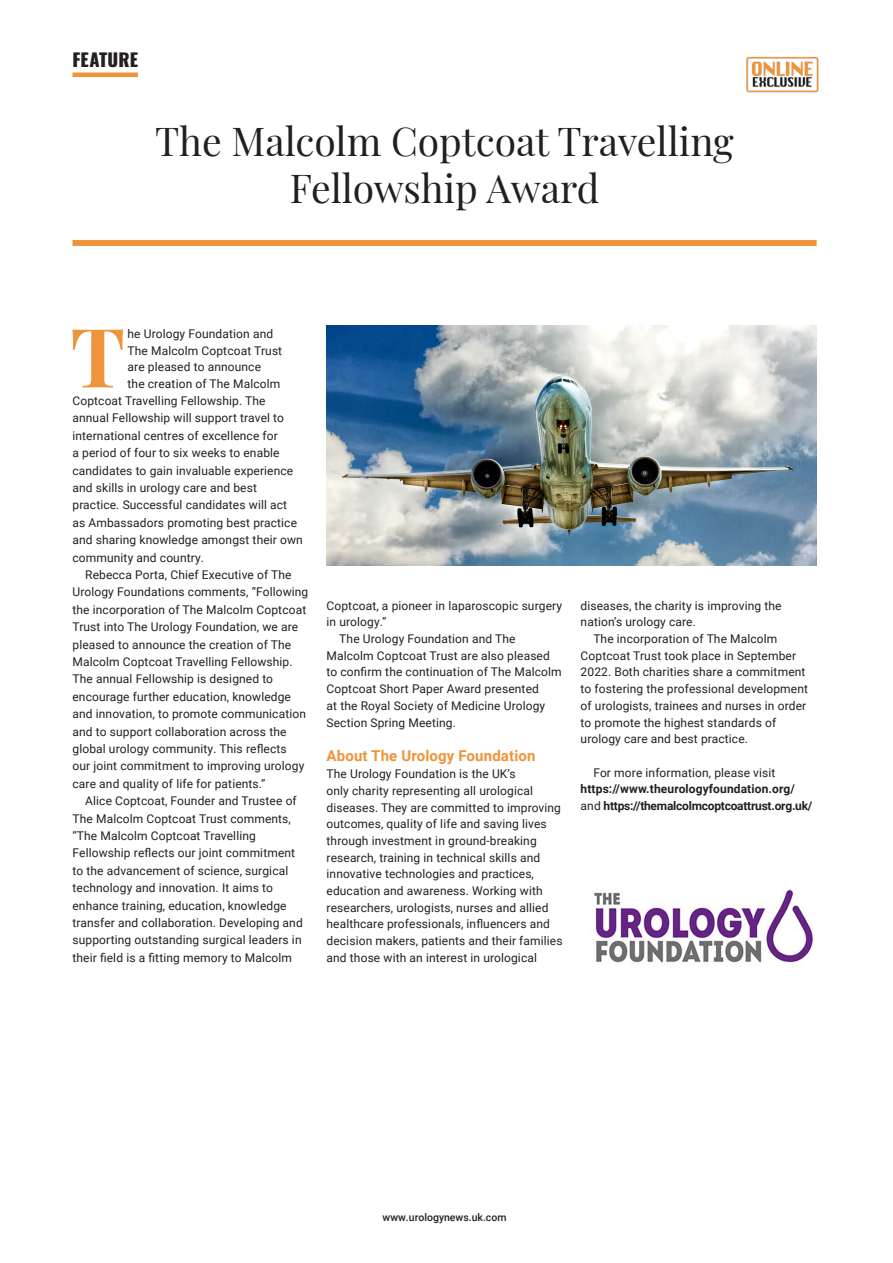
<style>
.page{position:relative;width:893px;height:1263px;background:#fff}
.page>*{position:absolute;margin:0;border:0;box-sizing:border-box;transform-origin:0 0}
.body_drop_cap{font:700 81.75px "Playfair Display";color:#ef943a}
.Headline_title{font:39px/46.5px "Playfair Display";color:#231f20;text-align:center}
.HEADING_Feature{font:800 18px "Oswald";letter-spacing:.005em;color:#231f20}
.Subhead_Features{font:700 15px "Roboto";letter-spacing:.01em;color:#ef943a}
.Body_Indent{font:12px/16.6px "Roboto";letter-spacing:.01em;color:#231f20}
.body_drop_cap-2{font:12px "Roboto";letter-spacing:.01em;color:#231f20}
.Body_Indent-2{font:700 12px/16.6px "Roboto";letter-spacing:-.02em;color:#231f20}
.t1{font:500 10.5px "Roboto";color:#231f20}
.s1{font-weight:400}
</style>
<div class="page">
<div style="left:72px;top:72px;width:66px;height:5px;background:#ef943a"></div>
<div style="left:72px;top:240px;width:745px;height:6px;background:#ef943a"></div>
<img style="left:746px;top:56px;width:73px;height:37px">
<img style="left:327px;top:325px;width:490px;height:241px">
<img style="left:594px;top:889px;width:219px;height:74px">
<p class="HEADING_Feature" style="left:72px;top:50px;width:67px">FEATURE</p>
<p class="Headline_title" style="left:155px;top:115px;width:580px">The Malcolm Coptcoat Travelling<br>Fellowship Award</p>
<p class="body_drop_cap" style="left:70px;top:292px;width:56px">T</p>
<p class="body_drop_cap-2" style="left:128px;top:325px;width:147px">he Urology Foundation and</p>
<p class="body_drop_cap-2" style="left:128px;top:342px;width:156px">The Malcolm Coptcoat Trust</p>
<p class="body_drop_cap-2" style="left:128px;top:358px;width:135px">are pleased to announce</p>
<p class="body_drop_cap-2" style="left:128px;top:375px;width:154px">the creation of The Malcolm</p>
<p class="body_drop_cap-2" style="left:72px;top:392px;width:195px">Coptcoat Travelling Fellowship. The</p>
<p class="body_drop_cap-2" style="left:72px;top:410px;width:213px">annual Fellowship will support travel to</p>
<p class="body_drop_cap-2" style="left:72px;top:427px;width:207px">international centres of excellence for</p>
<p class="body_drop_cap-2" style="left:72px;top:444px;width:209px">a period of four to six weeks to enable</p>
<p class="body_drop_cap-2" style="left:72px;top:462px;width:222px">candidates to gain invaluable experience</p>
<p class="body_drop_cap-2" style="left:72px;top:479px;width:186px">and skills in urology care and best</p>
<p class="body_drop_cap-2" style="left:72px;top:497px;width:216px">practice. Successful candidates will act</p>
<p class="body_drop_cap-2" style="left:72px;top:514px;width:226px">as Ambassadors promoting best practice</p>
<p class="body_drop_cap-2" style="left:72px;top:531px;width:232px">and sharing knowledge amongst their own</p>
<p class="body_drop_cap-2" style="left:72px;top:549px;width:133px">community and country.</p>
<p class="Body_Indent" style="left:72px;top:565px;width:237px;line-height:17.4px;text-indent:13px">Rebecca Porta, Chief Executive of The Urology Foundations comments, “Following the incorporation of The Malcolm Coptcoat Trust into The Urology Foundation, we are pleased to announce the creation of The Malcolm Coptcoat Travelling Fellowship.<br>The annual Fellowship is designed to encourage further education, knowledge and innovation, to promote communication and to support collaboration across the global urology community. This reflects<br>our joint commitment to improving urology care and quality of life for patients.”</p>
<p class="Body_Indent" style="left:72px;top:792px;width:232px;line-height:17.4px;text-indent:13px">Alice Coptcoat, Founder and Trustee of The Malcolm Coptcoat Trust comments, “The Malcolm Coptcoat Travelling Fellowship reflects our joint commitment to the advancement of science, surgical technology and innovation. It aims to enhance training, education, knowledge transfer and collaboration. Developing and supporting outstanding surgical leaders in their field is a fitting memory to Malcolm</p>
<p class="Body_Indent" style="left:327px;top:597px;width:237px">Coptcoat, a pioneer in laparoscopic surgery in urology.”</p>
<p class="Body_Indent" style="left:327px;top:630px;width:237px;text-indent:13px">The Urology Foundation and The Malcolm Coptcoat Trust are also pleased to confirm the continuation of The Malcolm Coptcoat Short Paper Award presented<br>at the Royal Society of Medicine Urology Section Spring Meeting.</p>
<p class="Subhead_Features" style="left:327px;top:745px;width:210px">About The Urology Foundation</p>
<p class="Body_Indent" style="left:327px;top:765px;width:238px">The Urology Foundation is the UK’s<br>only charity representing all urological diseases. They are committed to improving outcomes, quality of life and saving lives through investment in ground-breaking research, training in technical skills and innovative technologies and practices, education and awareness. Working with researchers, urologists, nurses and allied healthcare professionals, influencers and decision makers, patients and their families and those with an interest in urological</p>
<p class="Body_Indent" style="left:581px;top:597px;width:202px">diseases, the charity is improving the nation’s urology care.</p>
<p class="Body_Indent" style="left:581px;top:630px;width:229px;text-indent:13px">The incorporation of The Malcolm Coptcoat Trust took place in September 2022. Both charities share a commitment to fostering the professional development of urologists, trainees and nurses in order to promote the highest standards of urology care and best practice.</p>
<p class="Body_Indent-2" style="left:581px;top:764px;width:233px;text-indent:13px"><span class="s1">For more information, please visit </span>https://www.theurologyfoundation.org/ <span class="s1">and</span> https://themalcolmcoptcoattrust.org.uk/</p>
<p class="t1" style="left:383px;top:1210px;width:126px">www.urologynews.uk.com</p>
</div>
